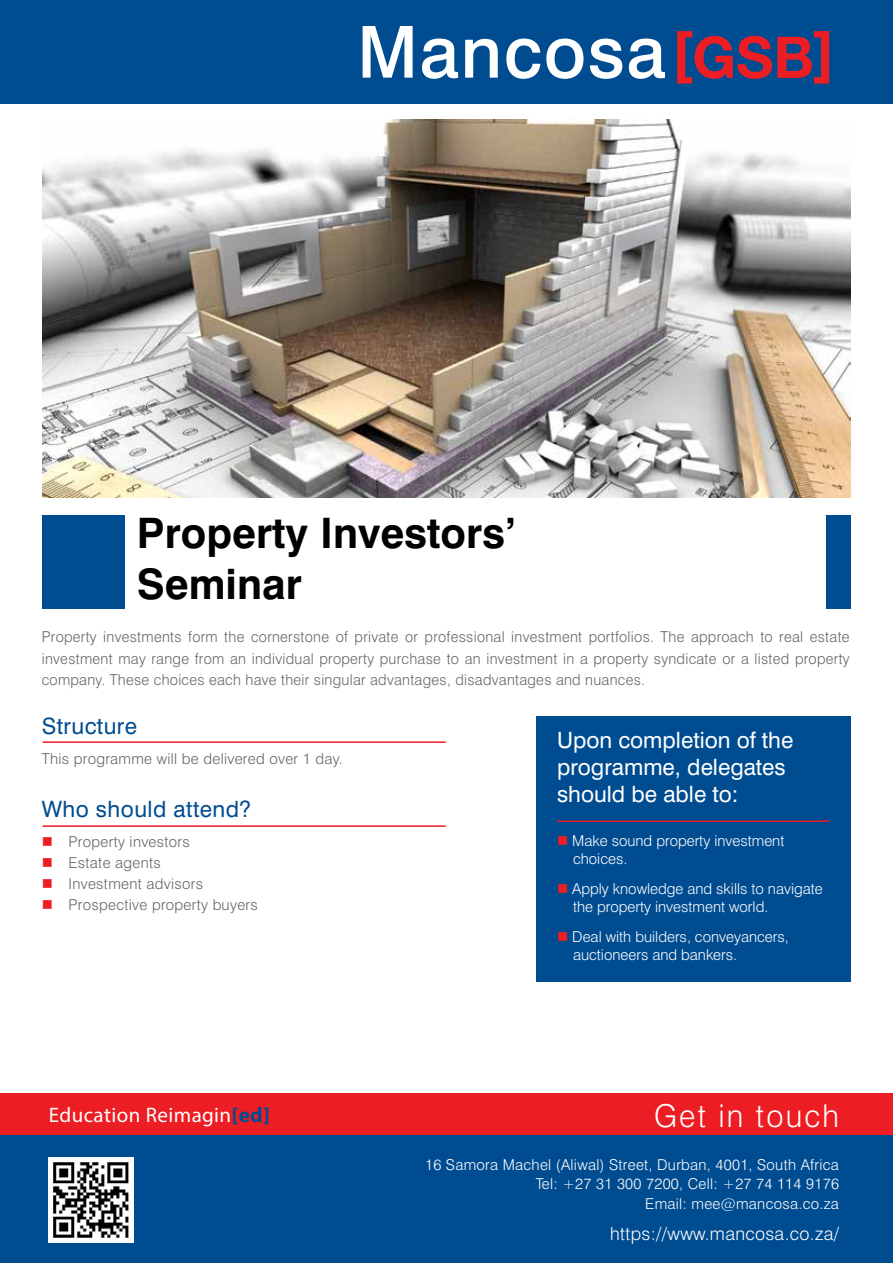
<style>
.page{position:relative;width:893px;height:1263px;background:#fff}
.page>*{position:absolute;margin:0;border:0;box-sizing:border-box;transform-origin:0 0}
.t1{font:700 42px/50.4px "Swiss 721 BT";color:#000}
.t2{font:300 31.5px "Swiss 721 BT";letter-spacing:.07em;color:#fff}
.t3{font:22.5px/27px "Swiss 721 BT";color:#fff}
.t4{font:22.5px "Swiss 721 BT";letter-spacing:.02em;color:#004c91}
.t5{font:21px "Myriad Pro";letter-spacing:.02em;color:#fff}
.t6{font:300 18px "Swiss 721 BT";letter-spacing:.02em;color:#fff}
.t7{font:300 15px/21px "Swiss 721 BT";letter-spacing:.02em;color:#636466;text-align:justify}
.t8{font:300 15px/18px "Swiss 721 BT";color:#fff}
.t9{font:300 15px/19.5px "Swiss 721 BT";letter-spacing:.02em;color:#fff;text-align:right}
.s1{color:#ed1d24}
.s2{font-weight:700;color:#004c91}
</style>
<div class="page">
<img style="left:43px;top:119px;width:807px;height:378px">
<div style="left:43px;top:515px;width:82px;height:94px;background:#004c91"></div>
<div style="left:0;top:0;width:893px;height:103px;background:#004c91"></div>
<svg style="left:677px;top:31px;width:152px;height:53px"></svg>
<svg style="left:363px;top:26px;width:302px;height:53px"></svg>
<div style="left:826px;top:515px;width:24px;height:94px;background:#004c91"></div>
<div style="left:0;top:1093px;width:893px;height:42px;background:#ed1d24"></div>
<div style="left:0;top:1135px;width:893px;height:128px;background:#004c91"></div>
<img style="left:49px;top:1158px;width:85px;height:85px">
<hr style="left:43px;top:741px;width:403px;height:2px;background:#ed1d24">
<hr style="left:43px;top:825px;width:403px;height:2px;background:#ed1d24">
<div style="left:536px;top:716px;width:314px;height:266px;background:#004c91"></div>
<hr style="left:557px;top:820px;width:272px;height:2px;background:#ed1d24">
<h1 class="t1" style="left:137px;top:508px;width:381px">Property Investors’<br>Seminar</h1>
<p class="t7" style="left:42px;top:626px;width:809px">Property investments form the cornerstone of private or professional investment portfolios. The approach to real estate investment may range from an individual property purchase to an investment in a property syndicate or a listed property company. These choices each have their singular advantages, disadvantages and nuances.</p>
<h3 class="t4" style="left:42px;top:712px;width:97px">Structure</h3>
<p class="t7" style="left:42px;top:747px;width:303px">This programme will be delivered over 1 day.</p>
<h3 class="t4" style="left:42px;top:795px;width:211px">Who should attend?</h3>
<p class="t7" style="left:42px;top:830px;width:150px"><span class="s1">■</span> Property investors</p>
<p class="t7" style="left:42px;top:851px;width:121px"><span class="s1">■</span> Estate agents</p>
<p class="t7" style="left:42px;top:872px;width:163px"><span class="s1">■</span> Investment advisors</p>
<p class="t7" style="left:42px;top:893px;width:218px"><span class="s1">■</span> Prospective property buyers</p>
<h3 class="t3" style="left:557px;top:726px;width:238px">Upon completion of the programme, delegates should be able to:</h3>
<p class="t8" style="left:573px;top:831px;width:213px;text-indent:-16px"><span class="s1">■</span> Make sound property investment choices.</p>
<p class="t8" style="left:573px;top:879px;width:251px;text-indent:-16px"><span class="s1">■</span> Apply knowledge and skills to navigate the property investment world.</p>
<p class="t8" style="left:573px;top:927px;width:217px;text-indent:-16px"><span class="s1">■</span> Deal with builders, conveyancers, auctioneers and bankers.</p>
<h3 class="t5" style="left:49px;top:1102px;width:222px">Education Reimagin<span class="s2">[ed]</span></h3>
<h2 class="t2" style="left:654px;top:1096px;width:186px">Get in touch</h2>
<p class="t9" style="left:425px;top:1154px;width:415px">16 Samora Machel (Aliwal) Street, Durban, 4001, South Africa<br>Tel: +27 31 300 7200, Cell: +27 74 114 9176<br>Email: mee@mancosa.co.za</p>
<p class="t6" style="left:610px;top:1223px;width:230px">https://www.mancosa.co.za/</p>
</div>
